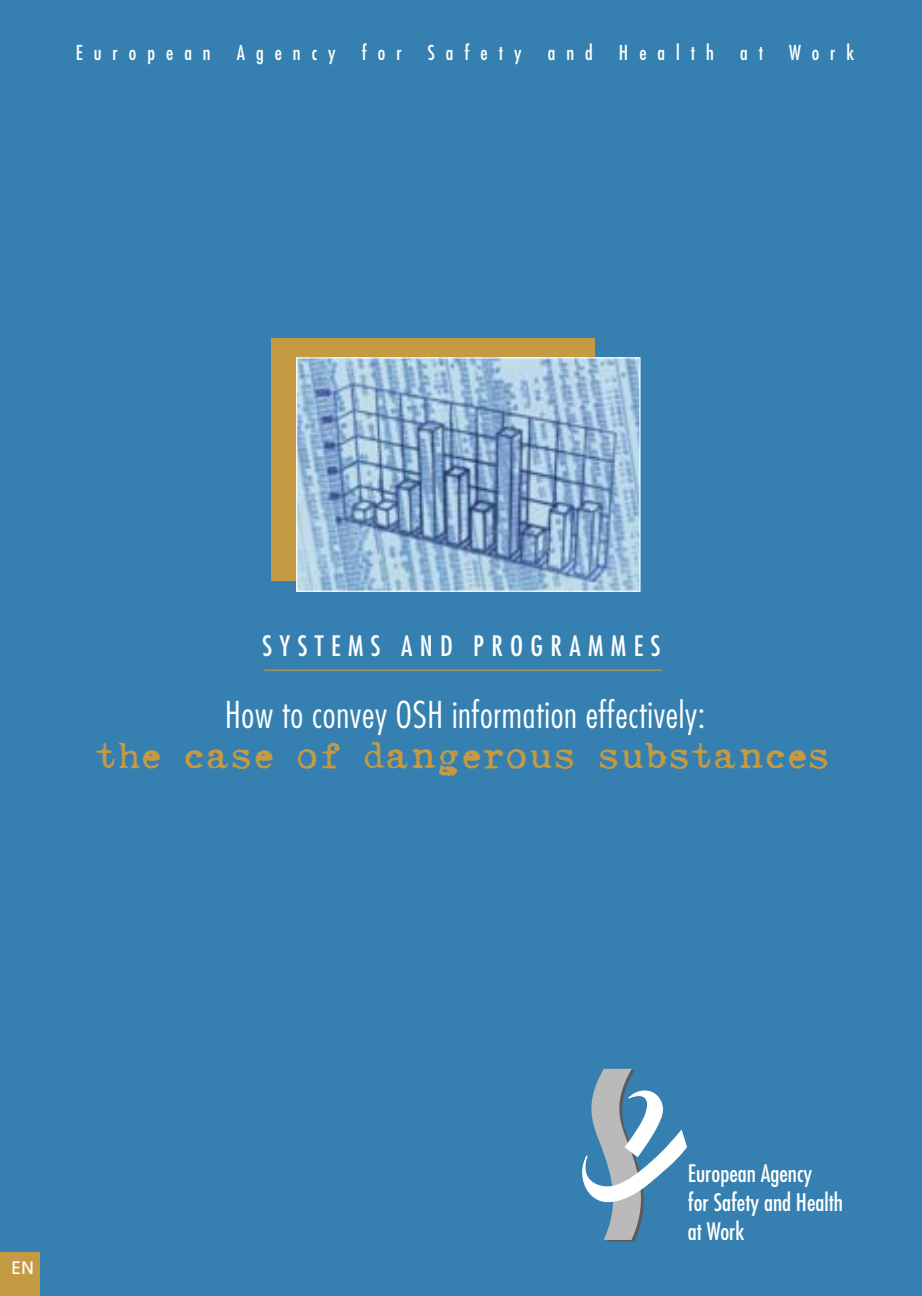
<style>
.page{position:relative;width:922px;height:1296px;background:#fff}
.page>*{position:absolute;margin:0;border:0;box-sizing:border-box;transform-origin:0 0}
.t1{font:300 condensed 36px "Futura";letter-spacing:.02em;color:#fff}
.t2{font:36px "Hermes";letter-spacing:.02em;color:#c49a43}
.t3{font:condensed 27.4px "Futura";letter-spacing:.27em;color:#fff}
.t4{font:condensed 23.4px/29px "Futura";color:#fff}
.t5{font:condensed 20px "Futura";letter-spacing:.55em;color:#fff}
.t6{font:18px "Frutiger";color:#fff}
</style>
<div class="page">
<div style="left:0;top:0;width:922px;height:1295px;background:#3580b1"></div>
<div style="left:0;top:1251px;width:6px;height:44px;background:#c49a43"></div>
<div style="left:6px;top:1251px;width:34px;height:44px;background:#c49a43"></div>
<div style="left:271px;top:338px;width:323px;height:243px;background:#c49a43"></div>
<img style="left:298px;top:359px;width:340px;height:230px">
<div style="left:296px;top:357px;width:344px;height:234px;border:1px solid #fff"></div>
<hr style="left:264px;top:669px;width:397px;height:1px;background:#c49a43">
<svg style="left:582px;top:1068px;width:105px;height:173px"></svg>
<p class="t5" style="left:76px;top:43px;width:136px">European</p>
<p class="t5" style="left:237px;top:43px;width:100px">Agency</p>
<p class="t5" style="left:362px;top:43px;width:41px">for</p>
<p class="t5" style="left:428px;top:43px;width:95px">Safety</p>
<p class="t5" style="left:548px;top:43px;width:46px">and</p>
<p class="t5" style="left:619px;top:43px;width:97px">Health</p>
<p class="t5" style="left:740px;top:43px;width:25px">a t</p>
<p class="t5" style="left:789px;top:43px;width:67px">Work</p>
<h2 class="t3" style="left:262px;top:633px;width:399px">SYSTEMS AND PROGRAMMES</h2>
<h1 class="t1" style="left:225px;top:698px;width:481px">How to convey OSH information effectively:</h1>
<h1 class="t2" style="left:98px;top:741px;width:736px">the case of dangerous substances</h1>
<p class="t6" style="left:11px;top:1259px;width:25px">EN</p>
<p class="t4" style="left:688px;top:1160px;width:156px">European Agency<br>for Safety and Health at Work</p>
</div>
